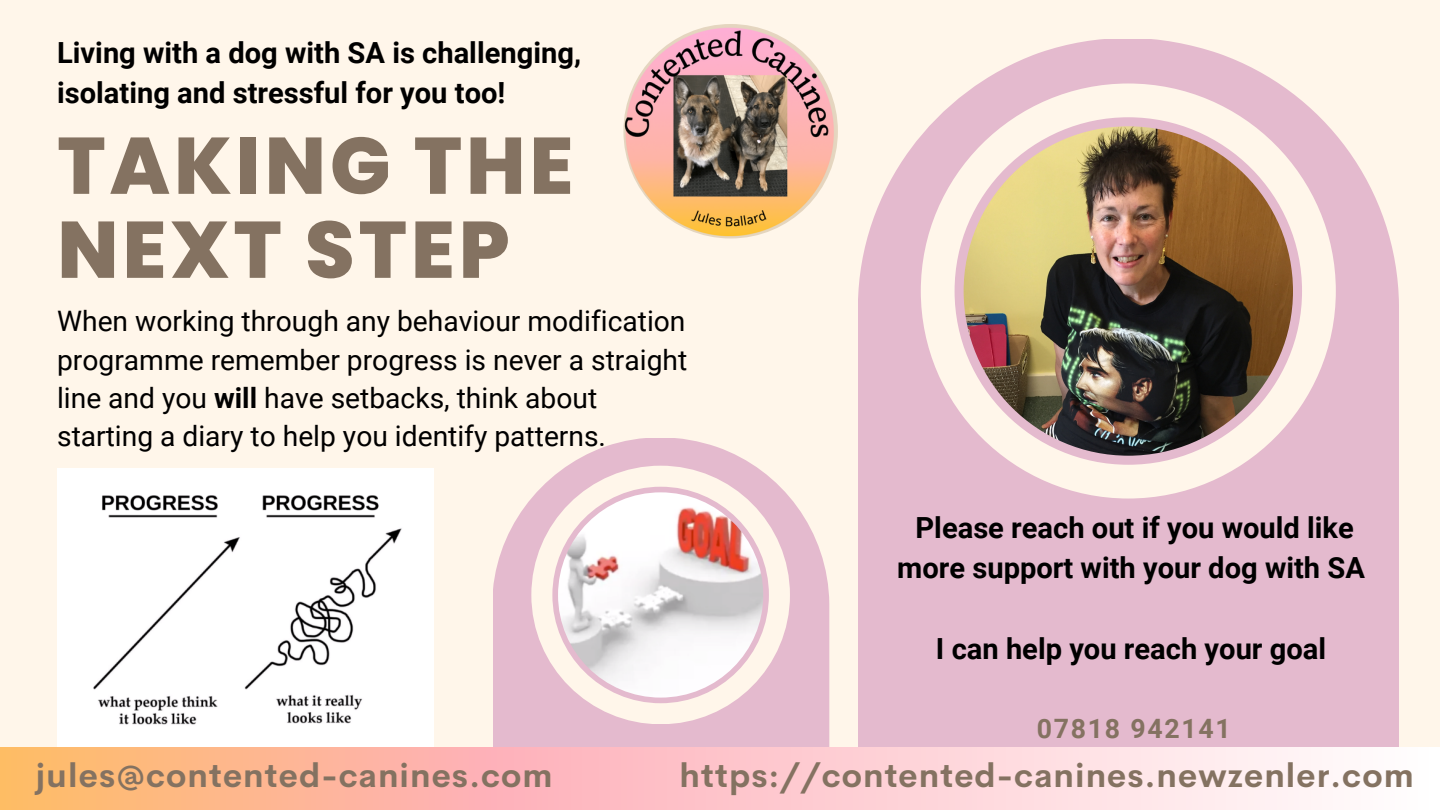
<style>
.page{position:relative;width:1440px;height:810px;background:#fff6ea}
.page>*{position:absolute;margin:0;border:0;box-sizing:border-box;transform-origin:0 0}
.t1{font:800 80px/84px "Poppins";letter-spacing:.05em;color:#847261}
.t2{font:700 33px "Cerebri Sans";letter-spacing:.035em;color:#847261}
.t3{font:700 29.1px/40.5px "Roboto";color:#000;text-align:center}
.t4{font:28.2px/38.4px "Roboto";color:#000}
.t5{font:700 26.7px "Roboto";letter-spacing:.065em;color:#847261}
.s1{font-weight:700}
</style>
<div class="page">
<svg style="left:859px;top:39px;width:540px;height:708px;background:#e7c1d1"></svg>
<img style="left:921px;top:83px;width:415px;height:416px">
<img style="left:57px;top:469px;width:377px;height:278px">
<svg style="left:493px;top:438px;width:336px;height:309px;fill:#e4bace"></svg>
<svg style="left:531px;top:466px;width:259px;height:258px"></svg>
<img style="left:623px;top:24px;width:215px;height:214px;border-radius:50%">
<svg style="left:0;top:747px;width:1440px;height:63px"></svg>
<p class="t3" style="left:57px;top:32px;width:525px;text-align:left">Living with a dog with SA is challenging, isolating and stressful for you too!</p>
<h1 class="t1" style="left:57px;top:124px;width:518px">TAKING THE<br>NEXT STEP</h1>
<p class="t4" style="left:57px;top:302px;width:632px">When working through any behaviour modification programme remember progress is never a straight line and you <span class="s1">will</span> have setbacks, think about starting a diary to help you identify patterns.</p>
<p class="t3" style="left:897px;top:507px;width:469px">Please reach out if you would like more support with your dog with SA</p>
<p class="t3" style="left:936px;top:629px;width:392px">I can help you reach your goal</p>
<p class="t5" style="left:1037px;top:713px;width:196px">07818 942141</p>
<p class="t2" style="left:36px;top:754px;width:518px">jules@contented-canines.com</p>
<p class="t2" style="left:680px;top:754px;width:736px">https://contented-canines.newzenler.com</p>
</div>
